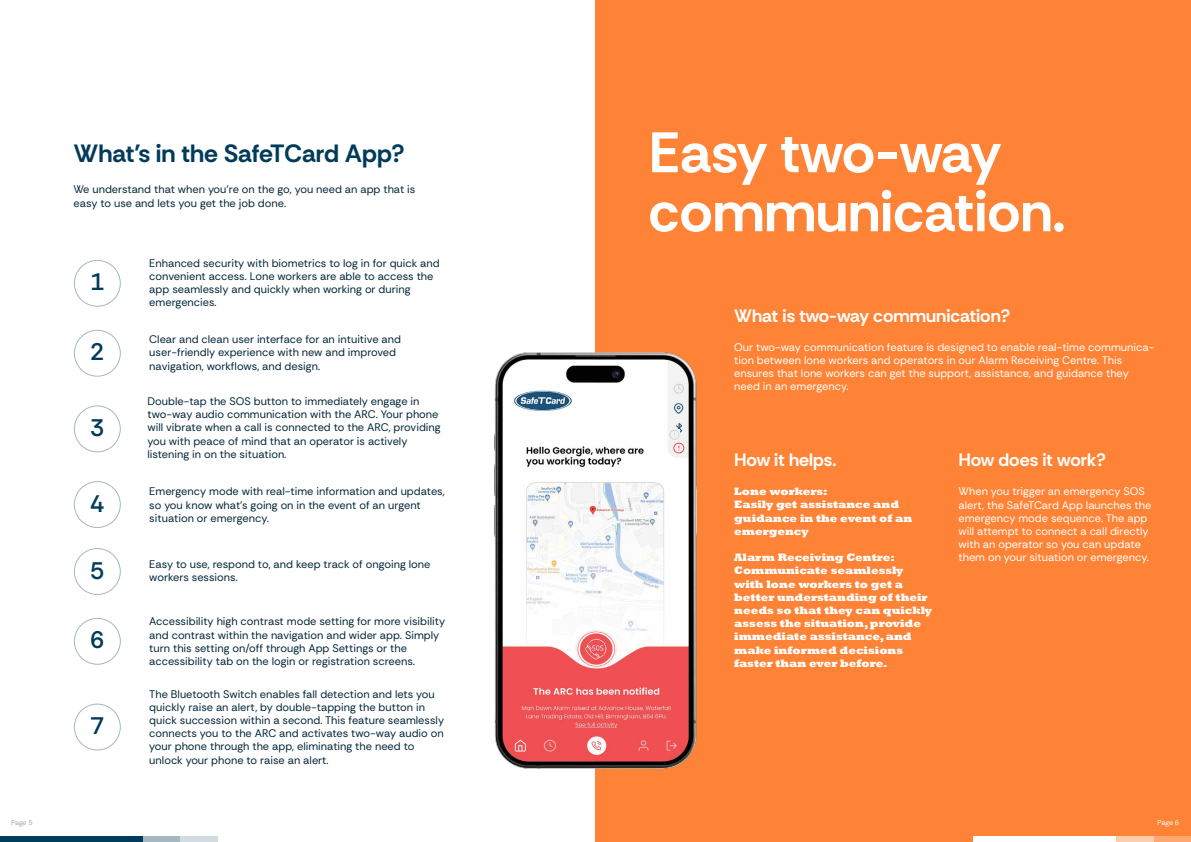
<style>
.page{position:relative;width:1191px;height:842px;background:#fff}
.page>*{position:absolute;margin:0;border:0;box-sizing:border-box;transform-origin:0 0}
.t1{font:700 57px/59px "Rethink Sans";color:#fff}
.t2{font:700 25px "Rethink Sans";color:#003b59}
.t3{font:600 24px "Rethink Sans";color:#003b59}
.t4{font:700 18px "Rethink Sans";color:#fff}
.t5{font:11px/13.2px "Rethink Sans";color:#002538}
.t6{font:11px/13.2px "Rethink Sans";color:#fff}
.t7{font:800 11px/13.2px "Rockwell";color:#fff}
.t8{font:7px "Rethink Sans";color:#a6a8ab}
.t9{font:7px "Rethink Sans";color:#fff}
</style>
<div class="page">
<div style="left:595px;top:0;width:595px;height:842px;background:#ff8336"></div>
<img style="left:494px;top:352px;width:203px;height:417px">
<div style="left:1153px;top:837px;width:37px;height:5px;background:#ffa771"></div>
<div style="left:1116px;top:837px;width:37px;height:5px;background:#ffcdae"></div>
<div style="left:973px;top:837px;width:143px;height:5px;background:#fff"></div>
<div style="left:669px;top:429px;width:11px;height:11px;background:#f2f2f2"></div>
<svg style="left:669px;top:430px;width:10px;height:10px"></svg>
<div style="left:180px;top:837px;width:38px;height:5px;background:#d2dbdf"></div>
<div style="left:142px;top:837px;width:38px;height:5px;background:#a5b8bf"></div>
<div style="left:0;top:837px;width:142px;height:5px;background:#003b59"></div>
<div style="left:74px;top:260px;width:47px;height:47px;border:1px solid #a5b8bf;border-radius:50%"></div>
<div style="left:74px;top:330px;width:47px;height:47px;border:1px solid #a5b8bf;border-radius:50%"></div>
<div style="left:74px;top:481px;width:47px;height:47px;border:1px solid #a5b8bf;border-radius:50%"></div>
<div style="left:74px;top:548px;width:47px;height:47px;border:1px solid #a5b8bf;border-radius:50%"></div>
<div style="left:74px;top:704px;width:47px;height:46px;border:1px solid #a5b8bf;border-radius:50%"></div>
<div style="left:74px;top:618px;width:47px;height:47px;border:1px solid #a5b8bf;border-radius:50%"></div>
<div style="left:74px;top:405px;width:47px;height:47px;border:1px solid #a5b8bf;border-radius:50%"></div>
<h2 class="t2" style="left:74px;top:138px;width:332px">What's in the SafeTCard App?</h2>
<p class="t5" style="left:74px;top:183px;width:343px">We understand that when you’re on the go, you need an app that is easy to use and lets you get the job done.</p>
<h3 class="t3" style="left:90px;top:267px;width:16px">1</h3>
<h3 class="t3" style="left:90px;top:337px;width:16px">2</h3>
<h3 class="t3" style="left:90px;top:413px;width:16px">3</h3>
<h3 class="t3" style="left:90px;top:488px;width:16px">4</h3>
<p class="t5" style="left:149px;top:256px;width:292px">Enhanced security with biometrics to log in for quick and convenient access. Lone workers are able to access the app seamlessly and quickly when working or during emergencies.</p>
<p class="t5" style="left:149px;top:333px;width:253px">Clear and clean user interface for an intuitive and user-friendly experience with new and improved navigation, workflows, and design.</p>
<p class="t5" style="left:147px;top:394px;width:295px">Double-tap the SOS button to immediately engage in two-way audio communication with the ARC. Your phone will vibrate when a call is connected to the ARC, providing you with peace of mind that an operator is actively listening in on the situation.</p>
<p class="t5" style="left:149px;top:485px;width:297px">Emergency mode with real-time information and updates, so you know what’s going on in the event of an urgent situation or emergency.</p>
<p class="t5" style="left:149px;top:558px;width:283px">Easy to use, respond to, and keep track of ongoing lone</p>
<h3 class="t3" style="left:90px;top:555px;width:16px">5</h3>
<p class="t5" style="left:149px;top:571px;width:90px">workers sessions.</p>
<h3 class="t3" style="left:90px;top:625px;width:16px">6</h3>
<h3 class="t3" style="left:90px;top:711px;width:16px">7</h3>
<p class="t5" style="left:149px;top:615px;width:297px">Accessibility high contrast mode setting for more visibility and contrast within the navigation and wider app. Simply turn this setting on/off through App Settings or the accessibility tab on the login or registration screens.</p>
<p class="t5" style="left:149px;top:687px;width:296px">The Bluetooth Switch enables fall detection and lets you quickly raise an alert, by double-tapping the button in quick succession within a second. This feature seamlessly connects you to the ARC and activates two-way audio on your phone through the app, eliminating the need to unlock your phone to raise an alert.</p>
<h1 class="t1" style="left:648px;top:123px;width:418px">Easy two-way communication.</h1>
<h3 class="t4" style="left:734px;top:304px;width:277px">What is two-way communication?</h3>
<p class="t6" style="left:734px;top:340px;width:421px">Our two-way communication feature is designed to enable real-time communica&shy;tion between lone workers and operators in our Alarm Receiving Centre. This ensures that lone workers can get the support, assistance, and guidance they need in an emergency.</p>
<h3 class="t4" style="left:734px;top:449px;width:104px">How it helps.</h3>
<p class="t7" style="left:734px;top:485px;width:180px">Lone workers:<br>Easily get assistance and guidance in the event of an emergency</p>
<p class="t7" style="left:734px;top:551px;width:199px">Alarm Receiving Centre:<br>Communicate seamlessly with lone workers to get a better understanding of their needs so that they can quickly assess the situation, provide immediate assistance, and make informed decisions faster than ever before.</p>
<h3 class="t4" style="left:958px;top:449px;width:149px">How does it work?</h3>
<p class="t6" style="left:958px;top:485px;width:194px">When you trigger an emergency SOS alert, the SafeTCard App launches the emergency mode sequence. The app will attempt to connect a call directly with an operator so you can update them on your situation or emergency.</p>
<p class="t8" style="left:11px;top:818px;width:23px">Page 5</p>
<p class="t9" style="left:1157px;top:818px;width:23px">Page 6</p>
</div>
